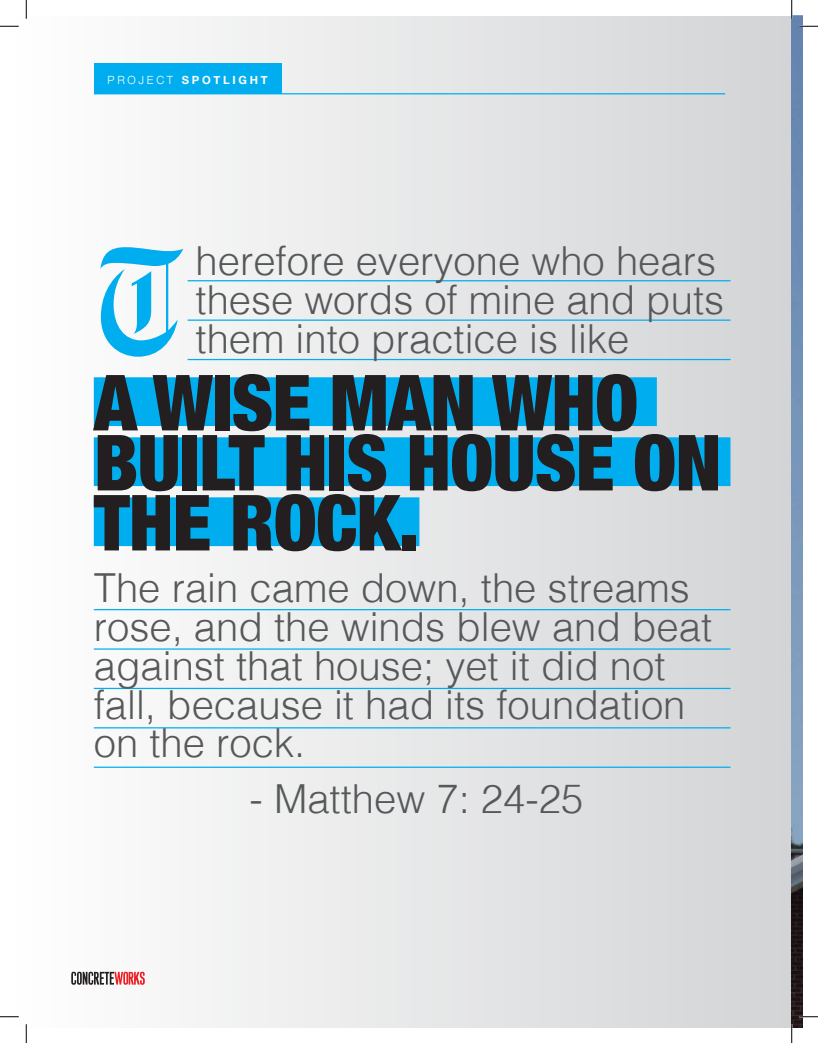
<style>
.page{position:relative;width:818px;height:1043px;background:#fff}
.page>*{position:absolute;margin:0;border:0;box-sizing:border-box;transform-origin:0 0}
.t1{font:149.75px "Engravers Old English BT";color:#00aeef}
.t2{font:900 condensed 77.5px/60px "Helvetica Neue";letter-spacing:-.01em;color:#231f20}
.t3{font:300 40px/38.8px "Helvetica";color:#57585a}
.t4{font:700 11.25px "Helvetica Neue";letter-spacing:.24em;color:#fff}
.s1{font-weight:300}
</style>
<div class="page">
<div style="left:16px;top:16px;width:786px;height:1011px;background:linear-gradient(to right,#fff,#cccfd2)"></div>
<svg style="left:71px;top:971px;width:74px;height:13px"></svg>
<div style="left:94px;top:63px;width:187px;height:31px;background:#00aeef"></div>
<hr style="left:94px;top:93px;width:631px;height:1px;background:#00aeef">
<div style="left:94px;top:377px;width:562px;height:49px;background:#00aeef"></div>
<div style="left:94px;top:437px;width:636px;height:49px;background:#00aeef"></div>
<div style="left:94px;top:497px;width:325px;height:49px;background:#00aeef"></div>
<hr style="left:188px;top:280px;width:542px;height:1px;background:#00aeef">
<hr style="left:188px;top:319px;width:542px;height:2px;background:#00aeef">
<hr style="left:188px;top:359px;width:542px;height:1px;background:#00aeef">
<hr style="left:94px;top:609px;width:636px;height:1px;background:#00aeef">
<hr style="left:94px;top:648px;width:636px;height:1px;background:#00aeef">
<hr style="left:94px;top:688px;width:636px;height:1px;background:#00aeef">
<hr style="left:94px;top:727px;width:636px;height:1px;background:#00aeef">
<hr style="left:94px;top:766px;width:636px;height:2px;background:#00aeef">
<svg style="left:0;top:25px;width:19px;height:2px"></svg>
<svg style="left:799px;top:25px;width:19px;height:2px"></svg>
<svg style="left:0;top:1015px;width:19px;height:2px"></svg>
<svg style="left:799px;top:1015px;width:19px;height:2px"></svg>
<svg style="left:25px;top:0;width:2px;height:19px"></svg>
<svg style="left:25px;top:1024px;width:2px;height:18px"></svg>
<svg style="left:790px;top:0;width:2px;height:19px"></svg>
<svg style="left:790px;top:1024px;width:2px;height:18px"></svg>
<p class="t4" style="left:108px;top:71px;width:161px"><span class="s1">PROJECT</span> SPOTLIGHT</p>
<h1 class="t1" style="left:94px;top:214px;width:88px">T</h1>
<p class="t3" style="left:195px;top:239px;width:530px">herefore everyone who hears these words of mine and puts them into practice is like</p>
<h2 class="t2" style="left:94px;top:368px;width:629px">A WISE MAN WHO<br>BUILT HIS HOUSE ON<br>THE ROCK.</h2>
<p class="t3" style="left:94px;top:566px;width:619px">The rain came down, the streams rose, and the winds blew and beat against that house; yet it did not fall, because it had its foundation on the rock.</p>
<p class="t3" style="left:249px;top:776px;width:335px">- Matthew 7: 24-25</p>
</div>
